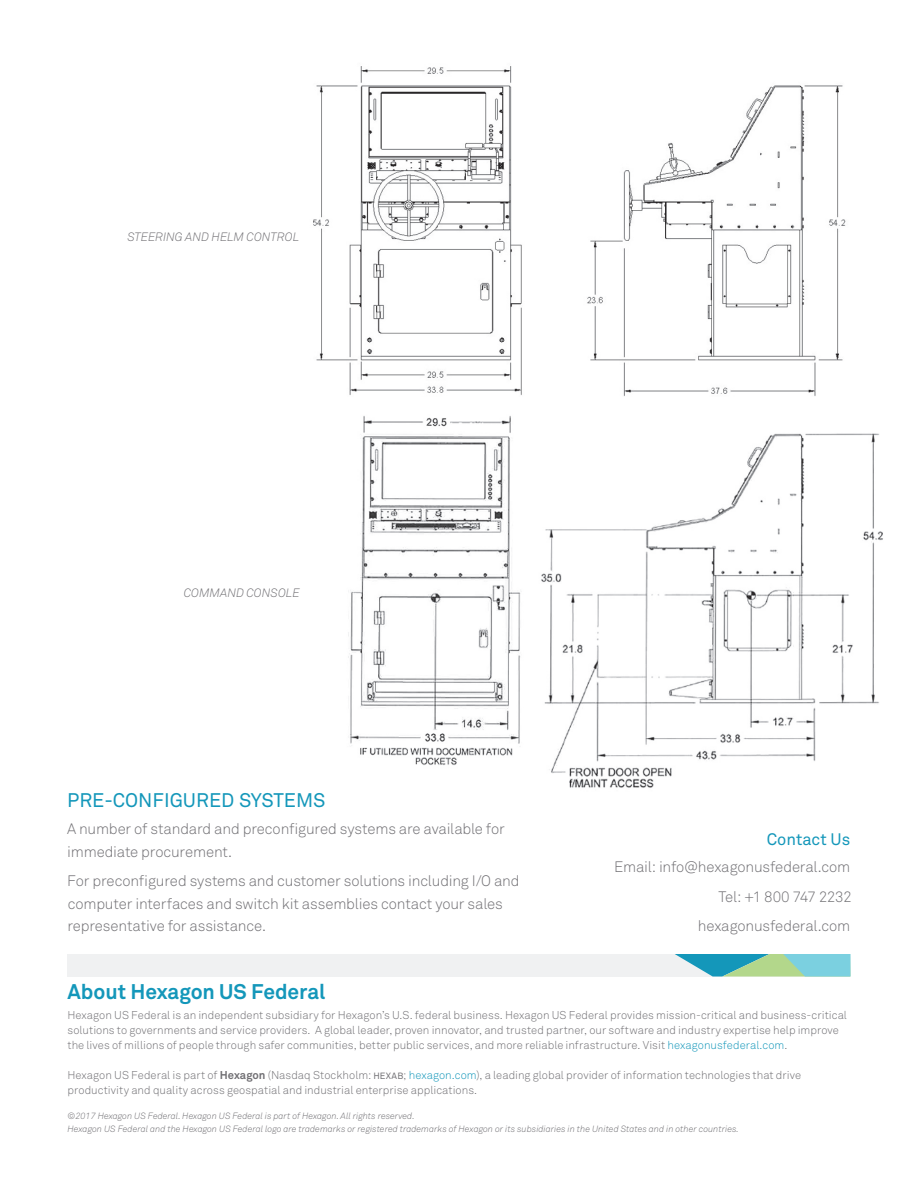
<style>
.page{position:relative;width:918px;height:1188px;background:#fff}
.page>*{position:absolute;margin:0;border:0;box-sizing:border-box;transform-origin:0 0}
.ABOUT_INTERGRAPH_SUB{font:700 21px "Akkurat Pro";letter-spacing:-.005em;color:#1497ba}
.SUBHEAD_1{font:19.5px "Akkurat Pro";color:#1497ba}
.SUBHEAD_2{font:16.5px "Akkurat Pro";color:#1497ba}
.BODY_COPY{font:15px/22.5px "Akkurat Light Pro";letter-spacing:-.01em;color:#717074}
.IMAGE_CAPTION{font:italic 12px "Akkurat Light Pro";letter-spacing:-.005em;color:#717074}
.BOILERPLATE{font:11.25px/15px "Akkurat Light Pro";color:#717074}
.LEGAL{font:italic 9px "Akkurat Light Pro";color:#717074}
.s1{color:#1497ba}
.s2{font-family:"Akkurat Pro";font-weight:700}
.s3{font-family:"Akkurat Pro";font-size:9px}
</style>
<div class="page">
<div style="left:68px;top:954px;width:782px;height:22px;background:#f0f1f2"></div>
<svg style="left:675px;top:954px;width:175px;height:22px;background:#77c4bf"></svg>
<img style="left:587px;top:85px;width:259px;height:311px">
<img style="left:313px;top:66px;width:209px;height:329px">
<img style="left:348px;top:416px;width:173px;height:349px">
<img style="left:541px;top:433px;width:342px;height:355px">
<p class="IMAGE_CAPTION" style="left:128px;top:230px;width:173px">STEERING AND HELM CONTROL</p>
<p class="IMAGE_CAPTION" style="left:184px;top:585px;width:117px">COMMAND CONSOLE</p>
<p class="SUBHEAD_1" style="left:67px;top:789px;width:260px">PRE-CONFIGURED SYSTEMS</p>
<p class="BODY_COPY" style="left:67px;top:818px;width:439px">A number of standard and preconfigured systems are available for immediate procurement.</p>
<p class="BODY_COPY" style="left:67px;top:870px;width:454px">For preconfigured systems and customer solutions including I/O and computer interfaces and switch kit assemblies contact your sales representative for assistance.</p>
<p class="ABOUT_INTERGRAPH_SUB" style="left:68px;top:979px;width:259px">About Hexagon US Federal</p>
<p class="SUBHEAD_2" style="left:767px;top:830px;width:85px">Contact Us</p>
<p class="BODY_COPY" style="left:614px;top:856px;width:237px">Email: info@hexagonusfederal.com</p>
<p class="BODY_COPY" style="left:718px;top:885px;width:135px">Tel: +1 800 747 2232</p>
<p class="BODY_COPY" style="left:698px;top:915px;width:154px">hexagonusfederal.com</p>
<p class="BOILERPLATE" style="left:68px;top:1007px;width:781px">Hexagon US Federal is an independent subsidiary for Hexagon’s U.S. federal business. Hexagon US Federal provides mission-critical and business-critical solutions to governments and service providers. A global leader, proven innovator, and trusted partner, our software and industry expertise help improve the lives of millions of people through safer communities, better public services, and more reliable infrastructure. Visit <span class="s1">hexagonusfederal.com</span>.</p>
<p class="BOILERPLATE" style="left:68px;top:1067px;width:735px">Hexagon US Federal is part of <span class="s2">Hexagon</span> (Nasdaq Stockholm: <span class="s3">HEXAB</span>; <span class="s1">hexagon.com</span>), a leading global provider of information technologies that drive productivity and quality across geospatial and industrial enterprise applications.</p>
<p class="LEGAL" style="left:68px;top:1110px;width:349px">©2017 Hexagon US Federal. Hexagon US Federal is part of Hexagon. All rights reserved.</p>
<p class="LEGAL" style="left:68px;top:1124px;width:673px">Hexagon US Federal and the Hexagon US Federal logo are trademarks or registered trademarks of Hexagon or its subsidiaries in the United States and in other countries.</p>
</div>
